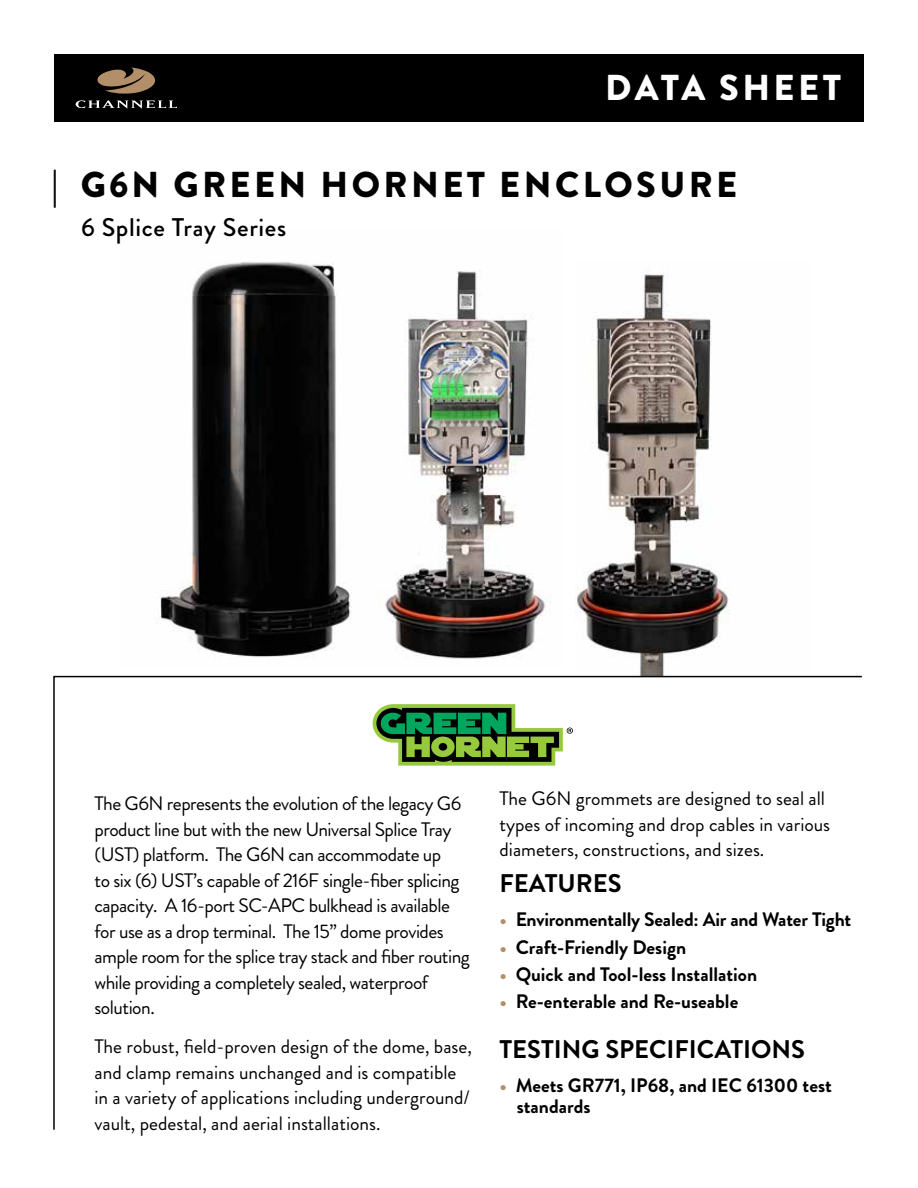
<style>
.page{position:relative;width:918px;height:1188px;background:#fff}
.page>*{position:absolute;margin:0;border:0;box-sizing:border-box;transform-origin:0 0}
.t1{font:900 36px "Brandon Grotesque";letter-spacing:.095em;color:#000}
.t2{font:900 36px "Brandon Grotesque";letter-spacing:.095em;color:#fff}
.t3{font:700 25.5px "Brandon Grotesque";color:#000}
.t4{font:500 25.5px "Brandon Grotesque";letter-spacing:.025em;color:#000}
.t5{font:19.5px/25.5px "Brandon Grotesque";letter-spacing:-.025em;color:#000}
.t6{font:19.5px/25.5px "Brandon Grotesque";color:#000}
.t7{font:700 19.5px/20.7px "Brandon Grotesque";color:#000}
.s1{color:#b38f69}
</style>
<div class="page">
<img style="left:157px;top:261px;width:394px;height:398px">
<img style="left:575px;top:272px;width:155px;height:403px">
<div style="left:54px;top:54px;width:810px;height:68px;background:#000"></div>
<svg style="left:75px;top:67px;width:102px;height:42px"></svg>
<svg style="left:53px;top:675px;width:809px;height:455px"></svg>
<svg style="left:373px;top:704px;width:200px;height:62px"></svg>
<h1 class="t2" style="left:605px;top:62px;width:237px">DATA SHEET</h1>
<h1 class="t1" style="left:52px;top:159px;width:687px">| G6N GREEN HORNET ENCLOSURE</h1>
<h2 class="t4" style="left:81px;top:210px;width:206px">6 Splice Tray Series</h2>
<p class="t5" style="left:94px;top:791px;width:377px">The G6N represents the evolution of the legacy G6 product line but with the new Universal Splice Tray (UST) platform. The G6N can accommodate up<br>to six (6) UST’s capable of 216F single-fiber splicing capacity. A 16-port SC-APC bulkhead is available for use as a drop terminal. The 15” dome provides ample room for the splice tray stack and fiber routing while providing a completely sealed, waterproof solution.</p>
<p class="t6" style="left:94px;top:1034px;width:379px">The robust, field-proven design of the dome, base, and clamp remains unchanged and is compatible in a variety of applications including underground/ vault, pedestal, and aerial installations.</p>
<p class="t6" style="left:499px;top:786px;width:332px">The G6N grommets are designed to seal all types of incoming and drop cables in various diameters, constructions, and sizes.</p>
<h2 class="t3" style="left:500px;top:866px;width:124px">FEATURES</h2>
<p class="t7" style="left:500px;top:910px;width:353px"><span class="s1">•</span> Environmentally Sealed: Air and Water Tight</p>
<p class="t7" style="left:500px;top:937px;width:188px"><span class="s1">•</span> Craft-Friendly Design</p>
<p class="t7" style="left:500px;top:964px;width:259px"><span class="s1">•</span> Quick and Tool-less Installation</p>
<p class="t7" style="left:500px;top:992px;width:240px"><span class="s1">•</span> Re-enterable and Re-useable</p>
<h2 class="t3" style="left:500px;top:1031px;width:307px">TESTING SPECIFICATIONS</h2>
<p class="t7" style="left:517px;top:1075px;width:317px;text-indent:-17px"><span class="s1">•</span> Meets GR771, IP68, and IEC 61300 test standards</p>
</div>
